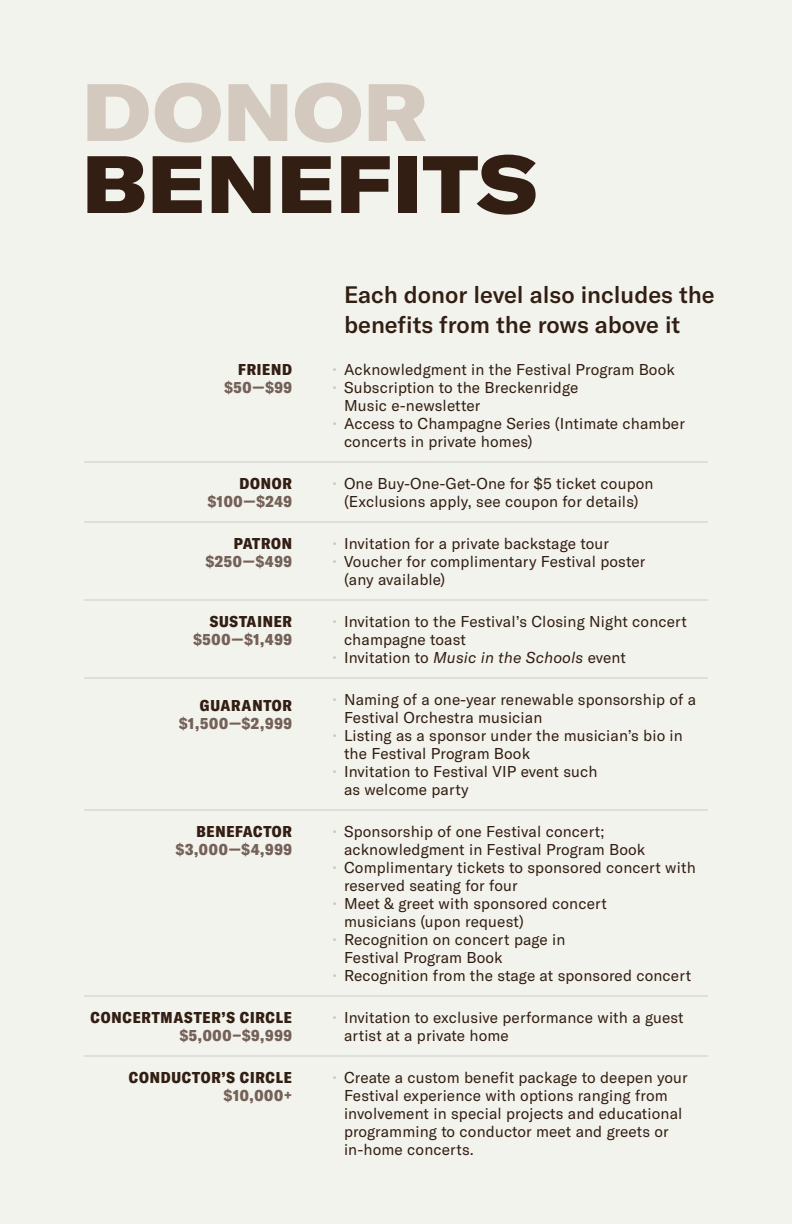
<style>
.page{position:relative;width:792px;height:1224px;background:#f3f3ed}
.page>*{position:absolute;margin:0;border:0;box-sizing:border-box;transform-origin:0 0}
._01_Page_Title{font:900 expanded 80px/72px "GT America";letter-spacing:.01em;color:#321e12}
._03_Body_Large{font:500 23.6px/30px "GT America";color:#321e12}
.t1{font:15.6px/18px "GT America";letter-spacing:.01em;color:#321e12}
.Heading_Sm{font:900 condensed 15.6px "GT America";letter-spacing:.05em;color:#321e12}
.Heading_Sm-2{font:900 condensed 15.6px "GT America";letter-spacing:.05em;color:#746259}
.s1{color:#d3c9bf}
.s2{font-style:italic}
</style>
<div class="page">
<hr style="left:84px;top:462px;width:624px;height:1px;background:#d3c9bf">
<hr style="left:84px;top:522px;width:624px;height:1px;background:#d3c9bf">
<hr style="left:84px;top:678px;width:624px;height:1px;background:#d3c9bf">
<hr style="left:84px;top:600px;width:624px;height:1px;background:#d3c9bf">
<hr style="left:84px;top:810px;width:624px;height:1px;background:#d3c9bf">
<hr style="left:84px;top:996px;width:624px;height:1px;background:#d3c9bf">
<hr style="left:84px;top:1056px;width:624px;height:1px;background:#d3c9bf">
<p class="_01_Page_Title" style="left:82px;top:75px;width:457px"><span class="s1">DONOR<br></span>BENEFITS</p>
<p class="Heading_Sm" style="left:238px;top:360px;width:55px">FRIEND</p>
<p class="Heading_Sm-2" style="left:224px;top:378px;width:69px">$50—$99</p>
<p class="Heading_Sm" style="left:240px;top:474px;width:54px">DONOR</p>
<p class="Heading_Sm-2" style="left:208px;top:492px;width:86px">$100—$249</p>
<p class="Heading_Sm" style="left:234px;top:534px;width:60px">PATRON</p>
<p class="Heading_Sm-2" style="left:206px;top:552px;width:88px">$250—$499</p>
<p class="Heading_Sm" style="left:210px;top:612px;width:84px">SUSTAINER</p>
<p class="Heading_Sm-2" style="left:193px;top:630px;width:100px">$500—$1,499</p>
<p class="Heading_Sm" style="left:200px;top:696px;width:94px">GUARANTOR</p>
<p class="Heading_Sm-2" style="left:179px;top:714px;width:114px">$1,500—$2,999</p>
<p class="Heading_Sm" style="left:197px;top:822px;width:97px">BENEFACTOR</p>
<p class="Heading_Sm-2" style="left:176px;top:840px;width:118px">$3,000—$4,999</p>
<p class="Heading_Sm" style="left:91px;top:1008px;width:203px">CONCERTMASTER’S CIRCLE</p>
<p class="Heading_Sm-2" style="left:180px;top:1026px;width:114px">$5,000–$9,999</p>
<p class="Heading_Sm" style="left:129px;top:1068px;width:165px">CONDUCTOR’S CIRCLE</p>
<p class="Heading_Sm-2" style="left:224px;top:1086px;width:70px">$10,000+</p>
<p class="_03_Body_Large" style="left:344px;top:280px;width:372px">Each donor level also includes the benefits from the rows above it</p>
<p class="t1" style="left:332px;top:361px;width:344px"><span class="s1">•</span> Acknowledgment in the Festival Program Book</p>
<p class="t1" style="left:344px;top:379px;width:236px;text-indent:-12px"><span class="s1">•</span> Subscription to the Breckenridge<br>Music e-newsletter</p>
<p class="t1" style="left:344px;top:415px;width:342px;text-indent:-12px"><span class="s1">•</span> Access to Champagne Series (Intimate chamber concerts in private homes)</p>
<p class="t1" style="left:332px;top:475px;width:323px;text-align:center"><span class="s1">•</span> One Buy-One-Get-One for $5 ticket coupon (Exclusions apply, see coupon for details)</p>
<p class="t1" style="left:332px;top:535px;width:279px"><span class="s1">•</span> Invitation for a private backstage tour</p>
<p class="t1" style="left:344px;top:553px;width:303px;text-indent:-12px"><span class="s1">•</span> Voucher for complimentary Festival poster (any available)</p>
<p class="t1" style="left:344px;top:613px;width:344px;text-indent:-12px"><span class="s1">•</span> Invitation to the Festival’s Closing Night concert champagne toast</p>
<p class="t1" style="left:332px;top:649px;width:296px"><span class="s1">•</span> Invitation to <span class="s2">Music in the Schools</span> event</p>
<p class="t1" style="left:344px;top:691px;width:354px;text-indent:-12px"><span class="s1">•</span> Naming of a one-year renewable sponsorship of a<br>Festival Orchestra musician</p>
<p class="t1" style="left:344px;top:727px;width:340px;text-indent:-12px"><span class="s1">•</span> Listing as a sponsor under the musician’s bio in the Festival Program Book</p>
<p class="t1" style="left:344px;top:763px;width:255px;text-indent:-12px"><span class="s1">•</span> Invitation to Festival VIP event such as welcome party</p>
<p class="t1" style="left:344px;top:823px;width:303px;text-indent:-12px"><span class="s1">•</span> Sponsorship of one Festival concert; acknowledgment in Festival Program Book</p>
<p class="t1" style="left:344px;top:859px;width:353px;text-indent:-12px"><span class="s1">•</span> Complimentary tickets to sponsored concert with reserved seating for four</p>
<p class="t1" style="left:344px;top:895px;width:264px;text-indent:-12px"><span class="s1">•</span> Meet &amp; greet with sponsored concert musicians (upon request)</p>
<p class="t1" style="left:344px;top:931px;width:223px;text-indent:-12px"><span class="s1">•</span> Recognition on concert page in<br>Festival Program Book</p>
<p class="t1" style="left:332px;top:967px;width:361px"><span class="s1">•</span> Recognition from the stage at sponsored concert</p>
<p class="t1" style="left:344px;top:1009px;width:341px;text-indent:-12px"><span class="s1">•</span> Invitation to exclusive performance with a guest artist at a private home</p>
<p class="t1" style="left:344px;top:1069px;width:345px;text-indent:-12px"><span class="s1">•</span> Create a custom benefit package to deepen your Festival experience with options ranging from involvement in special projects and educational programming to conductor meet and greets or in-home concerts.</p>
</div>
